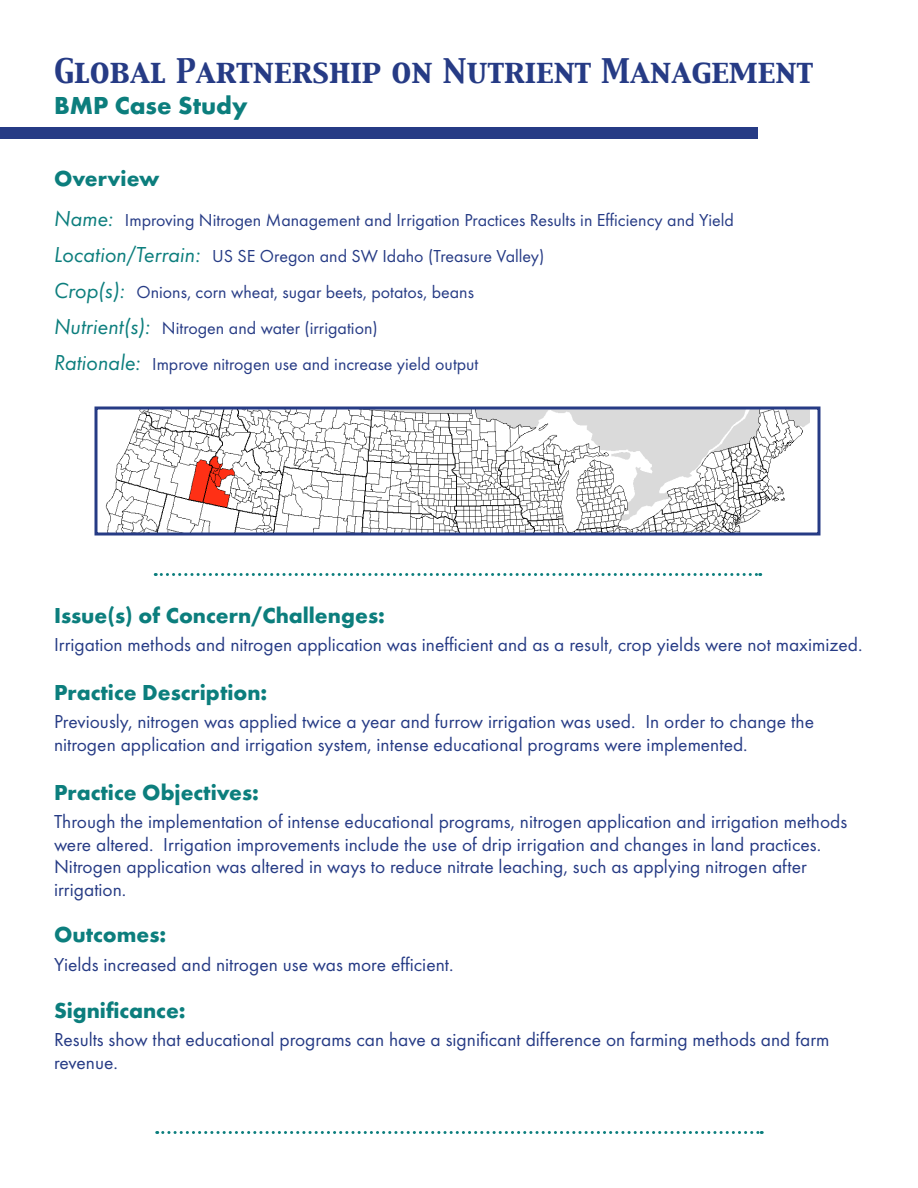
<style>
.page{position:relative;width:918px;height:1188px;background:#fff}
.page>*{position:absolute;margin:0;border:0;box-sizing:border-box;transform-origin:0 0}
.t1{font:30px "Capitals";color:#263b85}
.t2{font:700 25.5px "Futura T";color:#0c7e7d}
.t3{font:700 22.5px "Futura T";color:#0c7e7d}
.t4{font:19.5px/22.5px "Futura T";color:#263b85}
.t5{font:18px "Futura T";color:#263b85}
.s1{font-style:italic;font-size:22.5px;color:#0c7e7d}
</style>
<div class="page">
<div style="left:0;top:128px;width:758px;height:12px;background:#263b85"></div>
<svg style="left:155px;top:573px;width:606px;height:3px"></svg>
<svg style="left:157px;top:1131px;width:605px;height:3px"></svg>
<img style="left:105px;top:410px;width:704px;height:122px">
<div style="left:94px;top:406px;width:726px;height:130px;border:3px solid #263b85"></div>
<p class="t1" style="left:54px;top:50px;width:760px">Global Partnership on Nutrient Management</p>
<p class="t2" style="left:54px;top:90px;width:195px">BMP Case Study</p>
<p class="t3" style="left:54px;top:166px;width:107px">Overview</p>
<p class="t5" style="left:54px;top:209px;width:682px"><span class="s1">Name:</span> Improving Nitrogen Management and Irrigation Practices Results in Efficiency and Yield</p>
<p class="t5" style="left:54px;top:245px;width:492px"><span class="s1">Location/Terrain:</span> US SE Oregon and SW Idaho (Treasure Valley)</p>
<p class="t5" style="left:54px;top:281px;width:422px"><span class="s1">Crop(s):</span> Onions, corn wheat, sugar beets, potatos, beans</p>
<p class="t5" style="left:54px;top:317px;width:325px"><span class="s1">Nutrient(s):</span> Nitrogen and water (irrigation)</p>
<p class="t5" style="left:54px;top:353px;width:426px"><span class="s1">Rationale:</span> Improve nitrogen use and increase yield output</p>
<p class="t3" style="left:54px;top:602px;width:332px">Issue(s) of Concern/Challenges:</p>
<p class="t4" style="left:54px;top:633px;width:810px">Irrigation methods and nitrogen application was inefficient and as a result, crop yields were not maximized.</p>
<p class="t3" style="left:54px;top:679px;width:215px">Practice Description:</p>
<p class="t4" style="left:54px;top:711px;width:762px">Previously, nitrogen was applied twice a year and furrow irrigation was used. In order to change the nitrogen application and irrigation system, intense educational programs were implemented.</p>
<p class="t3" style="left:54px;top:779px;width:207px">Practice Objectives:</p>
<p class="t4" style="left:54px;top:810px;width:795px">Through the implementation of intense educational programs, nitrogen application and irrigation methods were altered. Irrigation improvements include the use of drip irrigation and changes in land practices.<br>Nitrogen application was altered in ways to reduce nitrate leaching, such as applying nitrogen after irrigation.</p>
<p class="t3" style="left:54px;top:922px;width:114px">Outcomes:</p>
<p class="t4" style="left:54px;top:953px;width:401px">Yields increased and nitrogen use was more efficient.</p>
<p class="t3" style="left:54px;top:997px;width:133px">Significance:</p>
<p class="t4" style="left:54px;top:1028px;width:777px">Results show that educational programs can have a significant difference on farming methods and farm revenue.</p>
</div>
